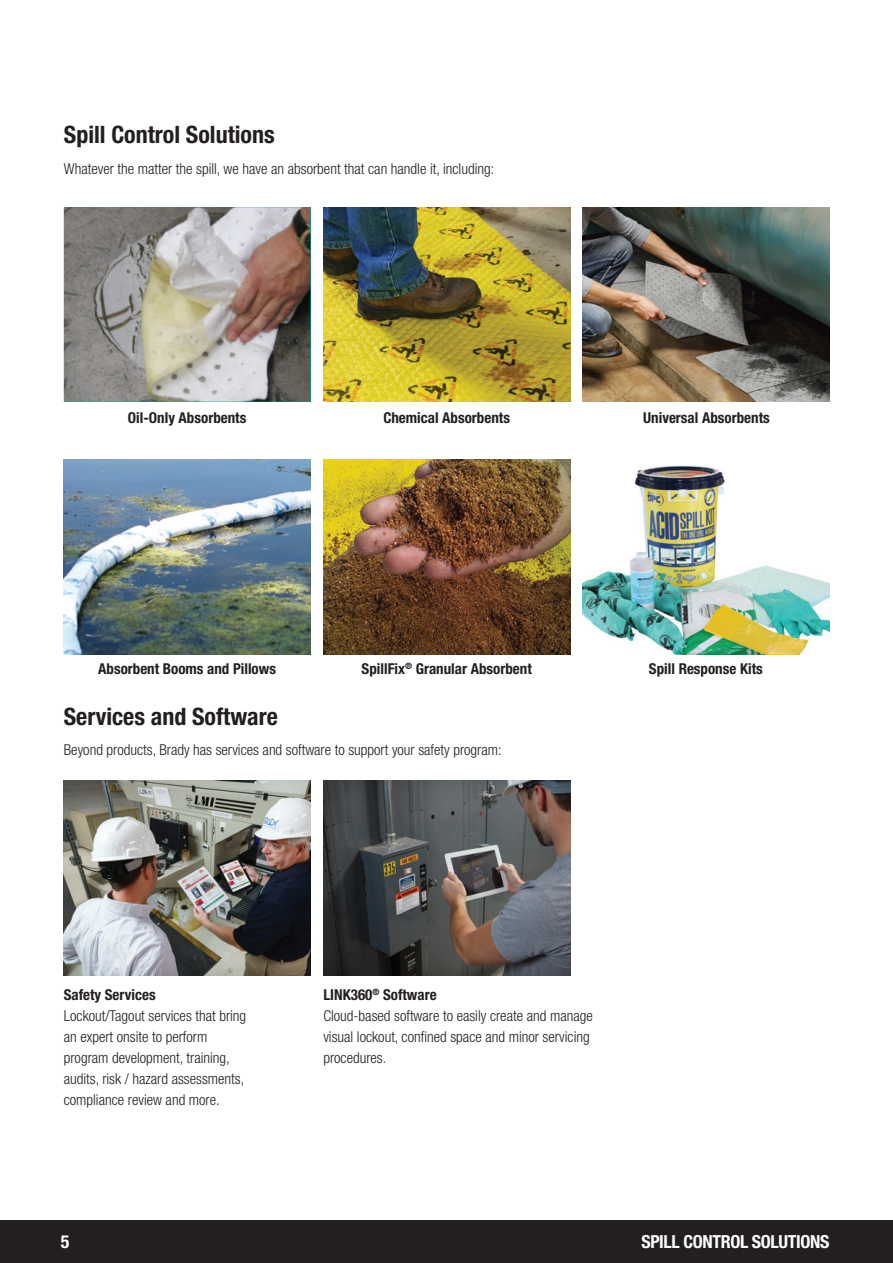
<style>
.page{position:relative;width:893px;height:1263px;background:#fff}
.page>*{position:absolute;margin:0;border:0;box-sizing:border-box;transform-origin:0 0}
.t1{font:700 condensed 24px "Helvetica Neue LT Pro";color:#231f20}
.t2{font:700 condensed 18px "Helvetica Neue LT Pro";letter-spacing:-.02em;color:#fff}
.t3{font:300 condensed 15px/21px "Helvetica Neue LT Pro";color:#231f20}
.t4{font:700 condensed 15px "Helvetica Neue LT Pro";color:#231f20}
.s1{font-weight:700}
</style>
<div class="page">
<div style="left:0;top:1221px;width:893px;height:42px;background:#231f20"></div>
<img style="left:64px;top:207px;width:246px;height:195px">
<img style="left:323px;top:207px;width:247px;height:195px">
<img style="left:582px;top:207px;width:247px;height:195px">
<img style="left:64px;top:460px;width:246px;height:194px">
<img style="left:323px;top:460px;width:247px;height:194px">
<img style="left:582px;top:465px;width:247px;height:189px">
<img style="left:323px;top:780px;width:247px;height:195px">
<img style="left:64px;top:780px;width:247px;height:195px">
<h1 class="t1" style="left:64px;top:120px;width:212px">Spill Control Solutions</h1>
<p class="t3" style="left:64px;top:158px;width:432px">Whatever the matter the spill, we have an absorbent that can handle it, including:</p>
<p class="t4" style="left:128px;top:408px;width:120px">Oil-Only Absorbents</p>
<p class="t4" style="left:383px;top:408px;width:128px">Chemical Absorbents</p>
<p class="t4" style="left:643px;top:408px;width:128px">Universal Absorbents</p>
<p class="t4" style="left:98px;top:659px;width:179px">Absorbent Booms and Pillows</p>
<p class="t4" style="left:362px;top:659px;width:172px">SpillFix<sup>®</sup> Granular Absorbent</p>
<h1 class="t1" style="left:64px;top:701px;width:216px">Services and Software</h1>
<p class="t3" style="left:64px;top:739px;width:439px">Beyond products, Brady has services and software to support your safety program:</p>
<p class="t4" style="left:649px;top:659px;width:115px">Spill Response Kits</p>
<p class="t4" style="left:64px;top:985px;width:93px">Safety Services</p>
<p class="t3" style="left:64px;top:1005px;width:184px">Lockout/Tagout services that bring an expert onsite to perform program development, training, audits, risk / hazard assessments, compliance review and more.</p>
<p class="t2" style="left:61px;top:1231px;width:10px">5</p>
<p class="t3" style="left:323px;top:984px;width:271px"><span class="s1">LINK360</span><sup>®</sup> <span class="s1">Software<br></span>Cloud-based software to easily create and manage visual lockout, confined space and minor servicing procedures.</p>
<p class="t2" style="left:641px;top:1231px;width:190px">SPILL CONTROL SOLUTIONS</p>
</div>
